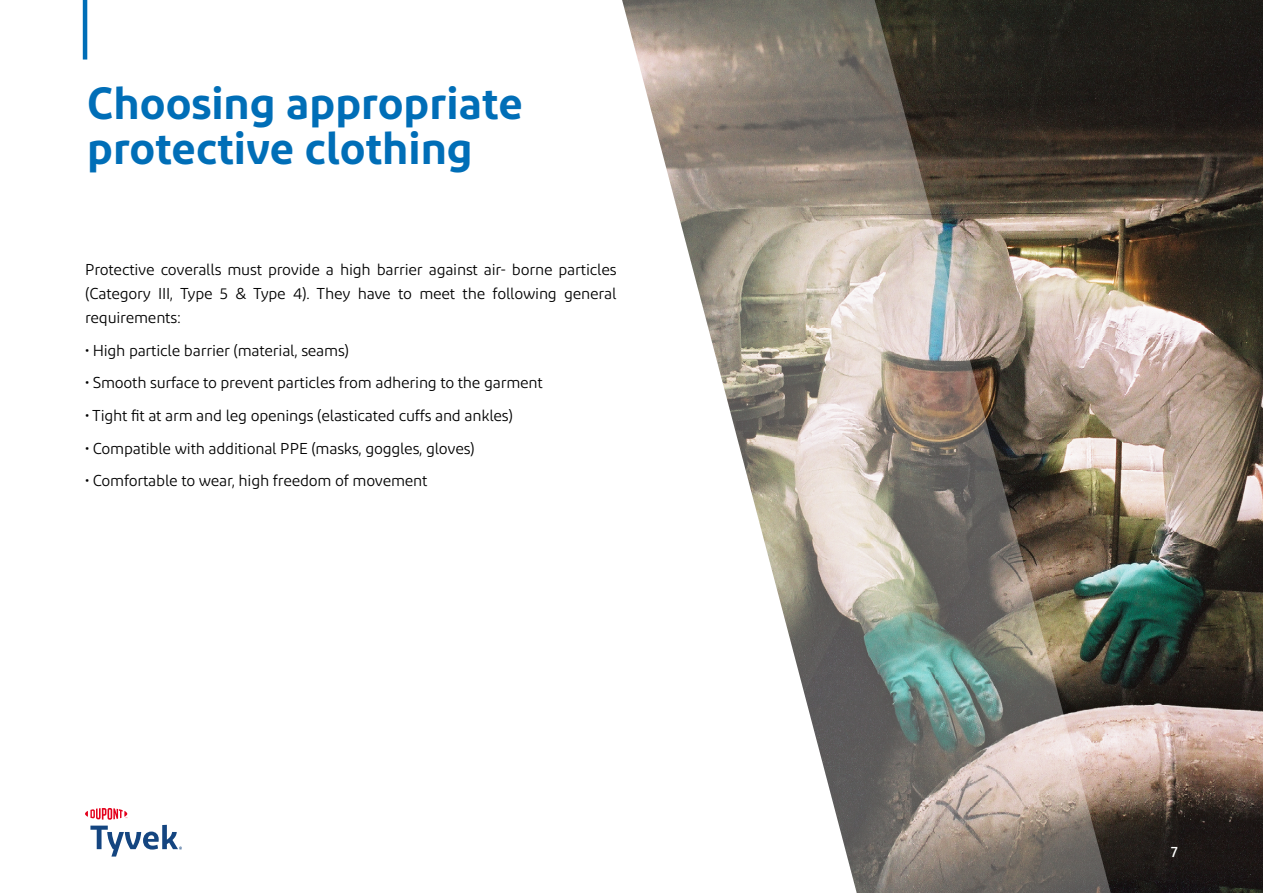
<style>
.page{position:relative;width:1263px;height:893px;background:#fff}
.page>*{position:absolute;margin:0;border:0;box-sizing:border-box;transform-origin:0 0}
.t1{font:600 45px/45px "Diodrum";color:#006eb7}
.t2{font:15.75px/24px "Diodrum";letter-spacing:-.015em;color:#000;text-align:justify}
.t3{font:500 15px "Diodrum";color:#fff}
</style>
<div class="page">
<img style="left:1114px;top:0;width:149px;height:893px">
<img style="left:622px;top:0;width:492px;height:893px">
<hr style="left:83px;top:0;width:4px;height:60px;background:#006eb7">
<svg style="left:85px;top:808px;width:97px;height:48px"></svg>
<h1 class="t1" style="left:87px;top:79px;width:437px">Choosing appropriate protective clothing</h1>
<p class="t2" style="left:85px;top:258px;width:533px">Protective coveralls must provide a high barrier against air- borne particles (Category III, Type 5 &amp; Type 4). They have to meet the following general requirements:</p>
<p class="t2" style="left:85px;top:338px;width:266px">• High particle barrier (material, seams)</p>
<p class="t2" style="left:85px;top:371px;width:459px">• Smooth surface to prevent particles from adhering to the garment</p>
<p class="t2" style="left:85px;top:403px;width:429px">• Tight fit at arm and leg openings (elasticated cuffs and ankles)</p>
<p class="t2" style="left:85px;top:436px;width:391px">• Compatible with additional PPE (masks, goggles, gloves)</p>
<p class="t2" style="left:85px;top:468px;width:344px">• Comfortable to wear, high freedom of movement</p>
<p class="t3" style="left:1171px;top:842px;width:9px">7</p>
</div>
